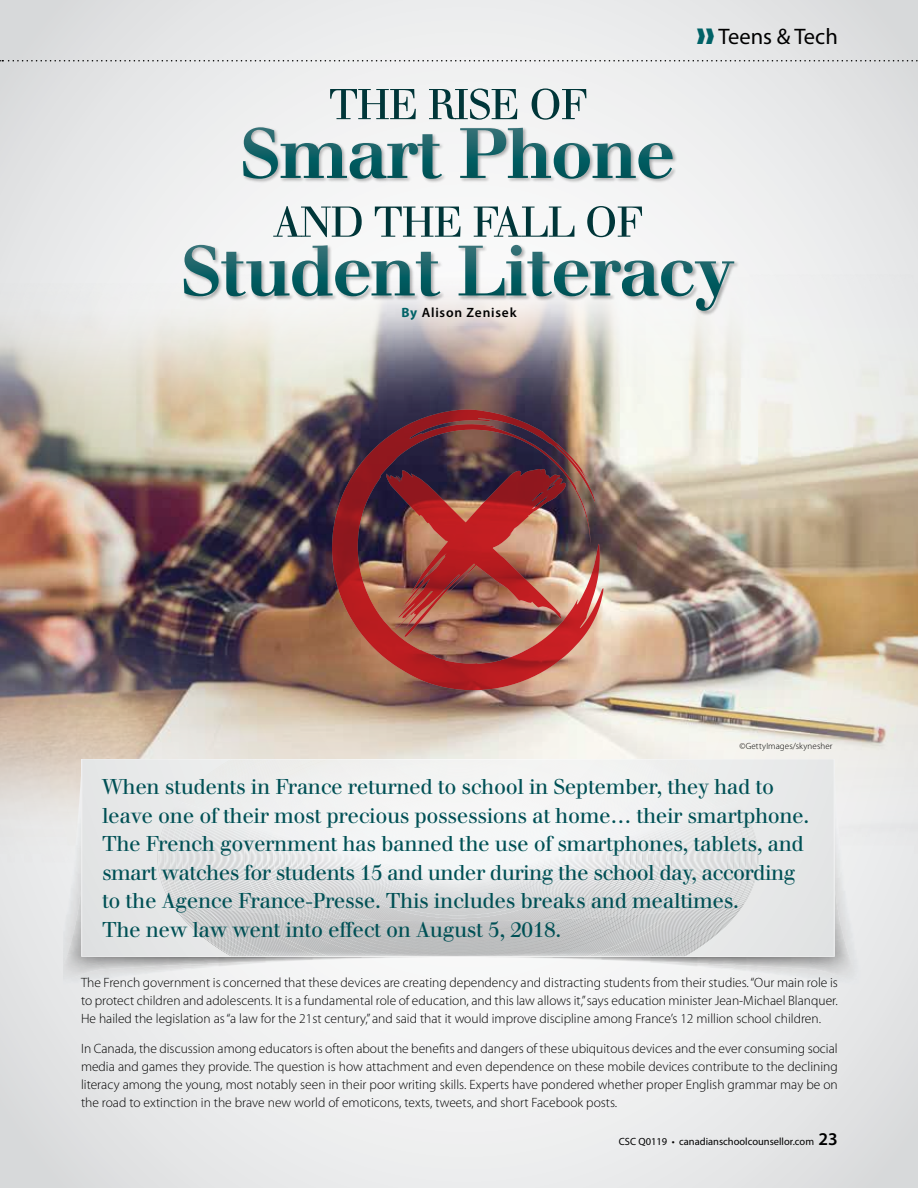
<style>
.page{position:relative;width:918px;height:1188px;background:#fff}
.page>*{position:absolute;margin:0;border:0;box-sizing:border-box;transform-origin:0 0}
.t1{font:22.5px "Myriad Pro";color:#000}
.t2{font:21px/28.5px "Walbaum";letter-spacing:-.02em;color:#005055}
.t3{font:300 13.5px/18px "Myriad Pro";color:#000;text-align:justify}
.t4{font:600 13.5px "Myriad Pro";letter-spacing:.06em;color:#000}
.t5{font:10.5px "Myriad Pro";color:#000}
.t6{font:300 9px "Myriad Pro";letter-spacing:.015em;color:#000}
.s1{font-weight:700;color:#006267}
.s2{color:#006267}
.s3{font-weight:600;font-size:18px}
</style>
<div class="page">
<img style="left:0;top:0;width:918px;height:1188px">
<div style="left:183px;top:244px;width:556px;height:72px;background:#000;opacity:.3"></div>
<svg style="left:184px;top:245px;width:510px;height:51px"></svg>
<svg style="left:273px;top:206px;width:369px;height:31px"></svg>
<div style="left:242px;top:126px;width:435px;height:58px;background:#000;opacity:.3"></div>
<svg style="left:243px;top:127px;width:430px;height:52px"></svg>
<svg style="left:330px;top:88px;width:256px;height:32px"></svg>
<img style="left:332px;top:409px;width:271px;height:281px">
<svg style="left:0;top:60px;width:918px;height:1px"></svg>
<p class="t4" style="left:401px;top:304px;width:117px"><span class="s1">By</span> Alison Zenisek</p>
<h1 class="t1" style="left:696px;top:23px;width:143px"><span class="s2">❱❱</span> Teens &amp; Tech</h1>
<p class="t6" style="left:739px;top:741px;width:95px">©GettyImages/skynesher</p>
<p class="t2" style="left:102px;top:773px;width:709px">When students in France returned to school in September, they had to leave one of their most precious possessions at home… their smartphone.<br>The French government has banned the use of smartphones, tablets, and smart watches for students 15 and under during the school day, according to the Agence France-Presse. This includes breaks and mealtimes.<br>The new law went into effect on August 5, 2018.</p>
<p class="t3" style="left:81px;top:974px;width:758px">The French government is concerned that these devices are creating dependency and distracting students from their studies. “Our main role is to protect children and adolescents. It is a fundamental role of education, and this law allows it,” says education minister Jean-Michael Blanquer.<br>He hailed the legislation as “a law for the 21st century,” and said that it would improve discipline among France’s 12 million school children.</p>
<p class="t3" style="left:81px;top:1040px;width:758px">In Canada, the discussion among educators is often about the benefits and dangers of these ubiquitous devices and the ever consuming social media and games they provide. The question is how attachment and even dependence on these mobile devices contribute to the declining literacy among the young, most notably seen in their poor writing skills. Experts have pondered whether proper English grammar may be on the road to extinction in the brave new world of emoticons, texts, tweets, and short Facebook posts.</p>
<p class="t5" style="left:619px;top:1135px;width:220px">CSC Q0119 • canadianschoolcounsellor.com <span class="s3">23</span></p>
</div>
